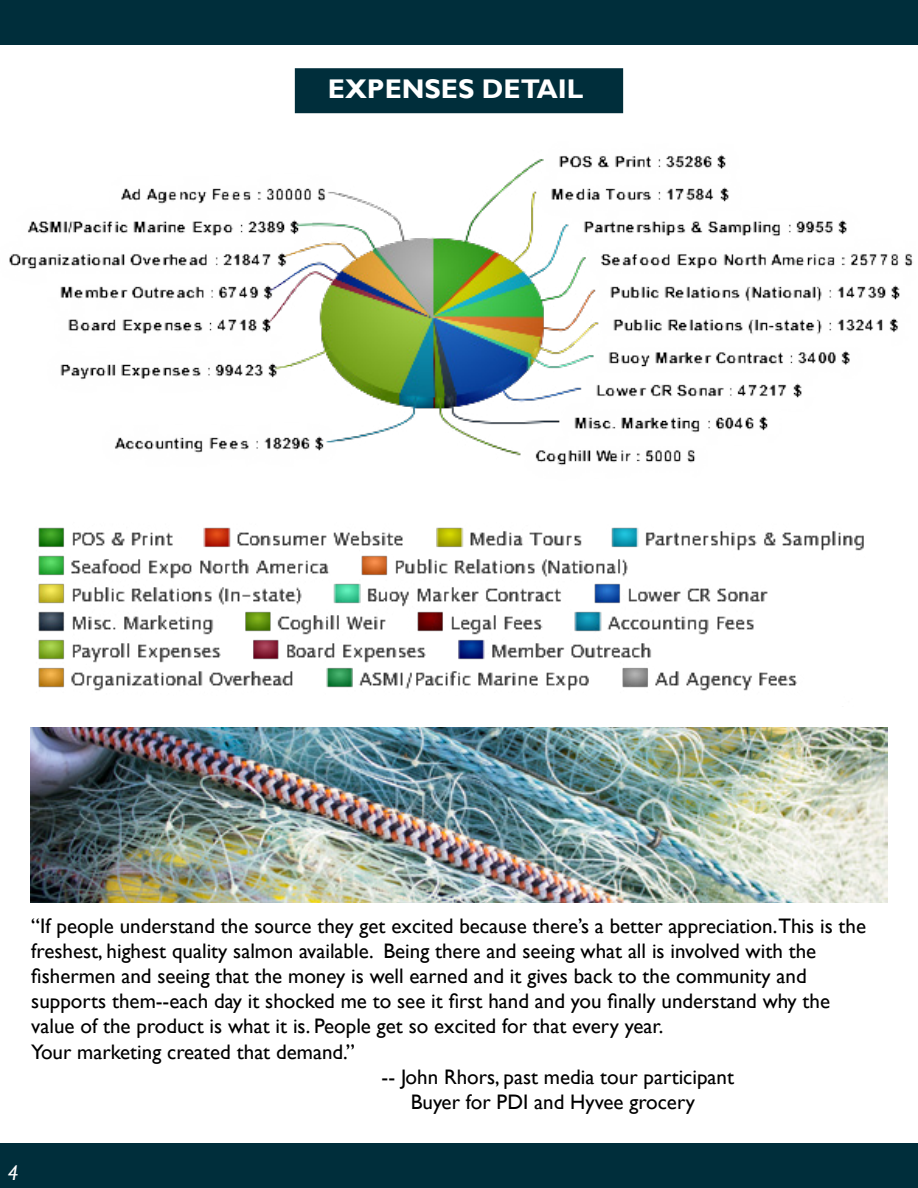
<style>
.page{position:relative;width:918px;height:1188px;background:#fff}
.page>*{position:absolute;margin:0;border:0;box-sizing:border-box;transform-origin:0 0}
.t1{font:700 27px "Gill Sans";color:#fff}
.t2{font:21px "Gill Sans";color:#000}
.t3{font:italic 21px "Gill Sans";color:#fff}
</style>
<div class="page">
<div style="left:0;top:0;width:918px;height:45px;background:#002e3b"></div>
<div style="left:0;top:1143px;width:918px;height:45px;background:#002e3b"></div>
<img style="left:9px;top:113px;width:904px;height:578px">
<div style="left:295px;top:68px;width:328px;height:45px;background:#002e3b"></div>
<img style="left:31px;top:727px;width:856px;height:175px">
<p class="t1" style="left:328px;top:73px;width:257px">EXPENSES DETAIL</p>
<p class="t2" style="left:31px;top:913px;width:836px">“If people understand the source they get excited because there’s a better appreciation.This is the</p>
<p class="t2" style="left:31px;top:938px;width:786px">freshest, highest quality salmon available. Being there and seeing what all is involved with the</p>
<p class="t2" style="left:31px;top:964px;width:777px">fishermen and seeing that the money is well earned and it gives back to the community and</p>
<p class="t2" style="left:31px;top:989px;width:800px">supports them--each day it shocked me to see it first hand and you finally understand why the</p>
<p class="t2" style="left:31px;top:1014px;width:634px">value of the product is what it is. People get so excited for that every year.</p>
<p class="t2" style="left:31px;top:1039px;width:325px">Your marketing created that demand.”</p>
<p class="t2" style="left:382px;top:1064px;width:354px">-- John Rhors, past media tour participant</p>
<p class="t2" style="left:411px;top:1090px;width:286px">Buyer for PDI and Hyvee grocery</p>
<p class="t3" style="left:8px;top:1161px;width:12px">4</p>
</div>
